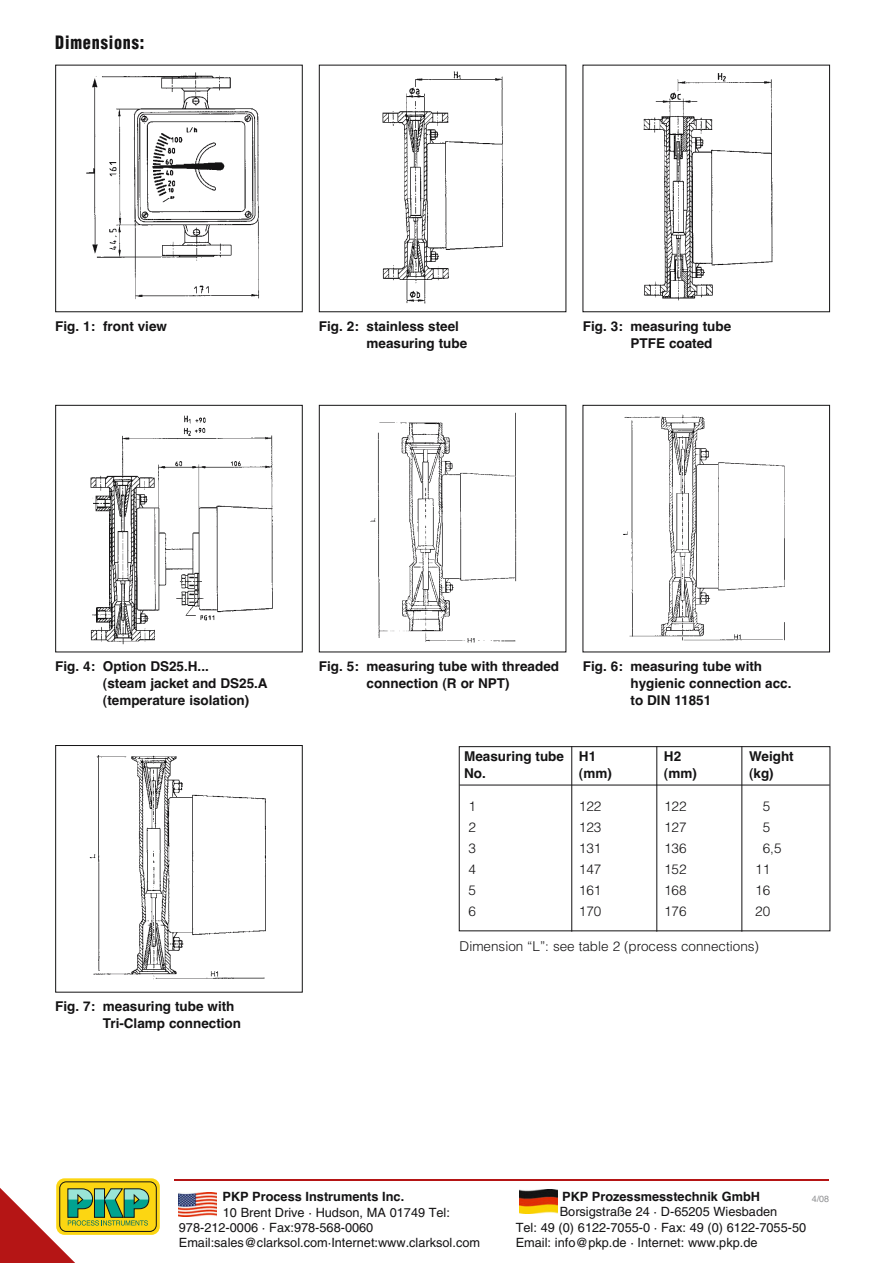
<style>
.page{position:relative;width:893px;height:1263px;background:#fff}
.page>*{position:absolute;margin:0;border:0;box-sizing:border-box;transform-origin:0 0}
.t1{font:900 condensed 18px "Helvetica";letter-spacing:.05em;color:#141314;scale:.9 1}
.t2{font:700 13.5px/17px "Helvetica";color:#141314}
.t3{font:300 13.5px "Helvetica";color:#141314}
.t4{font:12.75px/15.3px "Helvetica";color:#141314}
.t5{font:700 12.75px "Helvetica";color:#141314}
.t6{font:9px "Helvetica";color:#919294}
</style>
<div class="page">
<div style="left:56px;top:1178px;width:104px;height:57px;background:#fcd612;border-radius:8px"></div>
<div style="left:59px;top:1181px;width:98px;height:51px;border:1px solid #141314;border-radius:7px"></div>
<svg style="left:0;top:312px;width:149px;height:951px"></svg>
<hr style="left:174px;top:1179px;width:655px;height:2px;background:#b51515">
<img style="left:179px;top:1192px;width:38px;height:24px">
<img style="left:519px;top:1189px;width:39px;height:25px">
<div style="left:459px;top:746px;width:371px;height:185px;border:1px solid #141314"></div>
<div style="left:55px;top:321px;width:247px;height:26px;background:#fff"></div>
<img style="left:382px;top:71px;width:122px;height:233px">
<img style="left:643px;top:73px;width:130px;height:228px">
<img style="left:86px;top:72px;width:173px;height:227px">
<div style="left:55px;top:65px;width:248px;height:247px;border:1px solid #141314"></div>
<div style="left:55px;top:661px;width:247px;height:54px;background:#fff"></div>
<img style="left:370px;top:412px;width:147px;height:231px">
<div style="left:319px;top:405px;width:247px;height:247px;border:1px solid #141314"></div>
<img style="left:623px;top:414px;width:162px;height:227px">
<div style="left:583px;top:405px;width:247px;height:247px;border:1px solid #141314"></div>
<div style="left:56px;top:405px;width:246px;height:247px;background:#fff"></div>
<img style="left:90px;top:415px;width:183px;height:230px">
<div style="left:55px;top:405px;width:248px;height:247px;border:1px solid #141314"></div>
<div style="left:55px;top:1002px;width:247px;height:45px;background:#fff"></div>
<div style="left:56px;top:745px;width:246px;height:247px;background:#fff"></div>
<img style="left:89px;top:755px;width:177px;height:225px">
<div style="left:55px;top:745px;width:248px;height:247px;border:1px solid #141314"></div>
<hr style="left:460px;top:785px;width:370px;height:1px;background:#141314">
<hr style="left:571px;top:746px;width:1px;height:186px;background:#141314">
<hr style="left:656px;top:746px;width:1px;height:186px;background:#141314">
<hr style="left:742px;top:746px;width:1px;height:186px;background:#141314">
<h1 class="t1" style="left:55px;top:35px;width:100px">Dimensions:</h1>
<p class="t2" style="left:55px;top:319px;width:113px">Fig. 1: front view</p>
<p class="t2" style="left:367px;top:319px;width:102px;text-indent:-48px">Fig. 2: stainless steel measuring tube</p>
<p class="t2" style="left:631px;top:319px;width:102px;text-indent:-48px">Fig. 3: measuring tube<br>PTFE coated</p>
<p class="t2" style="left:103px;top:659px;width:166px;text-indent:-48px">Fig. 4: Option DS25.H...<br>(steam jacket and DS25.A (temperature isolation)</p>
<p class="t2" style="left:319px;top:659px;width:242px;text-align:center">Fig. 5: measuring tube with threaded connection (R or NPT)</p>
<p class="t2" style="left:631px;top:659px;width:162px;text-indent:-48px">Fig. 6: measuring tube with hygienic connection acc. to DIN 11851</p>
<p class="t2" style="left:464px;top:749px;width:134px">Measuring tube H1</p>
<p class="t2" style="left:664px;top:749px;width:19px">H2</p>
<p class="t2" style="left:749px;top:749px;width:46px">Weight</p>
<p class="t2" style="left:464px;top:766px;width:23px">No.</p>
<p class="t2" style="left:579px;top:766px;width:34px">(mm)</p>
<p class="t2" style="left:664px;top:766px;width:34px">(mm)</p>
<p class="t2" style="left:749px;top:766px;width:26px">(kg)</p>
<p class="t3" style="left:468px;top:802px;width:9px">1</p>
<p class="t3" style="left:579px;top:802px;width:24px">122</p>
<p class="t3" style="left:664px;top:802px;width:24px">122</p>
<p class="t3" style="left:763px;top:802px;width:9px">5</p>
<p class="t3" style="left:468px;top:823px;width:9px">2</p>
<p class="t3" style="left:579px;top:823px;width:24px">123</p>
<p class="t3" style="left:664px;top:823px;width:24px">127</p>
<p class="t3" style="left:763px;top:823px;width:9px">5</p>
<p class="t3" style="left:468px;top:844px;width:9px">3</p>
<p class="t3" style="left:579px;top:844px;width:24px">131</p>
<p class="t3" style="left:664px;top:844px;width:24px">136</p>
<p class="t3" style="left:763px;top:844px;width:20px">6,5</p>
<p class="t3" style="left:468px;top:865px;width:9px">4</p>
<p class="t3" style="left:579px;top:865px;width:24px">147</p>
<p class="t3" style="left:664px;top:865px;width:24px">152</p>
<p class="t3" style="left:755px;top:865px;width:17px">11</p>
<p class="t3" style="left:468px;top:886px;width:9px">5</p>
<p class="t3" style="left:579px;top:886px;width:24px">161</p>
<p class="t3" style="left:664px;top:886px;width:24px">168</p>
<p class="t3" style="left:755px;top:886px;width:17px">16</p>
<p class="t3" style="left:468px;top:907px;width:9px">6</p>
<p class="t3" style="left:579px;top:907px;width:24px">170</p>
<p class="t3" style="left:664px;top:907px;width:24px">176</p>
<p class="t3" style="left:755px;top:907px;width:17px">20</p>
<p class="t2" style="left:103px;top:999px;width:140px;text-indent:-48px">Fig. 7: measuring tube with<br>Tri-Clamp connection</p>
<p class="t3" style="left:460px;top:941px;width:301px">Dimension “L”: see table 2 (process connections)</p>
<p class="t5" style="left:223px;top:1192px;width:183px">PKP Process Instruments Inc.</p>
<p class="t4" style="left:179px;top:1204px;width:303px;text-indent:44px">10 Brent Drive · Hudson, MA 01749 Tel:<br>978-212-0006 · Fax:978-568-0060<br>Email:sales@clarksol.com·Internet:www.clarksol.com</p>
<p class="t5" style="left:562px;top:1192px;width:199px">PKP Prozessmesstechnik GmbH</p>
<p class="t4" style="left:516px;top:1204px;width:292px;text-indent:44px">Borsigstraße 24 · D-65205 Wiesbaden<br>Tel: 49 (0) 6122-7055-0 · Fax: 49 (0) 6122-7055-50<br>Email: info@pkp.de · Internet: www.pkp.de</p>
<p class="t6" style="left:812px;top:1195px;width:19px">4/08</p>
</div>
